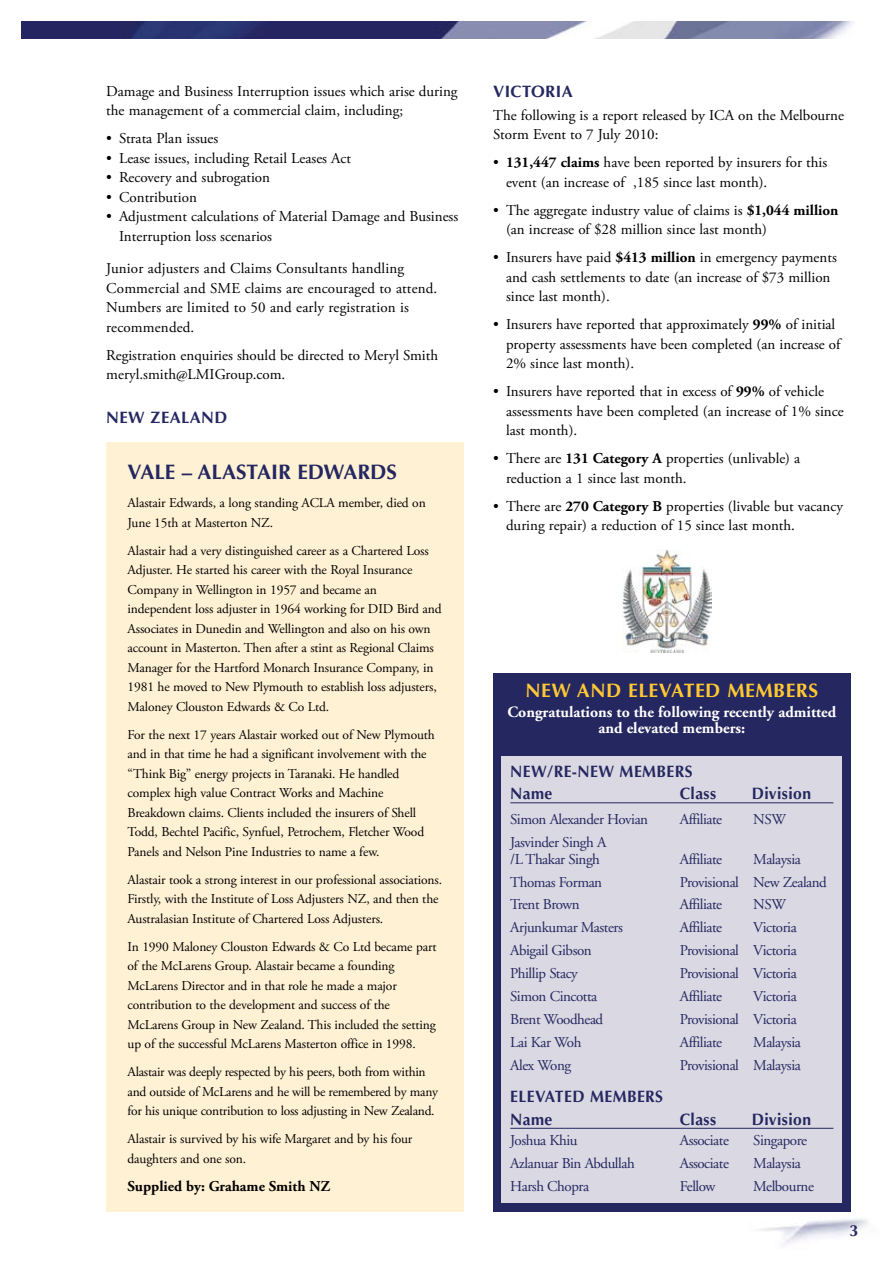
<style>
.page{position:relative;width:893px;height:1263px;background:#fff}
.page>*{position:absolute;margin:0;border:0;box-sizing:border-box;transform-origin:0 0}
.t1{font:700 21px "Optima";color:#242760}
.t2{font:700 19.5px "Optima";letter-spacing:.025em;color:#ffc833}
.t3{font:700 16.5px/22.2px "Optima";letter-spacing:.025em;color:#242760;scale:.95 1}
.t4{font:700 16.5px "Optima";letter-spacing:.025em;color:#242760}
.t5{font:700 16.2px "Optima";color:#242760}
.t6{font:700 15.75px/15.8px "Adobe Garamond";color:#fff;text-align:center}
.t7{font:15px/19.5px "Adobe Garamond Pro";color:#000}
.t8{font:15px/16.5px "Adobe Garamond";letter-spacing:-.03em;color:#242760}
.t9{font:700 15px "Adobe Garamond Pro";color:#000}
.t10{font:13.5px/19.5px "Adobe Garamond Pro";letter-spacing:-.01em;color:#000}
.s1{font-weight:700}
</style>
<div class="page">
<img style="left:759px;top:1218px;width:109px;height:28px">
<img style="left:21px;top:21px;width:833px;height:17px">
<img style="left:623px;top:550px;width:89px;height:103px">
<div style="left:493px;top:674px;width:357px;height:538px;background:#242760"></div>
<div style="left:502px;top:756px;width:340px;height:447px;background:#dad8e2"></div>
<hr style="left:510px;top:802px;width:323px;height:1px;background:#242760">
<hr style="left:510px;top:1128px;width:323px;height:1px;background:#242760">
<div style="left:106px;top:442px;width:357px;height:770px;background:#fff1d4"></div>
<p class="t7" style="left:106px;top:82px;width:353px">Damage and Business Interruption issues which arise during the management of a commercial claim, including;</p>
<p class="t7" style="left:106px;top:129px;width:114px">• Strata Plan issues</p>
<p class="t7" style="left:106px;top:149px;width:246px">• Lease issues, including Retail Leases Act</p>
<p class="t7" style="left:106px;top:168px;width:165px">• Recovery and subrogation</p>
<p class="t7" style="left:106px;top:188px;width:92px">• Contribution</p>
<p class="t7" style="left:119px;top:207px;width:341px;text-indent:-13px">• Adjustment calculations of Material Damage and Business<br>Interruption loss scenarios</p>
<p class="t7" style="left:106px;top:259px;width:333px">Junior adjusters and Claims Consultants handling Commercial and SME claims are encouraged to attend.<br>Numbers are limited to 50 and early registration is recommended.</p>
<p class="t7" style="left:106px;top:346px;width:333px">Registration enquiries should be directed to Meryl Smith meryl.smith@LMIGroup.com.</p>
<p class="t4" style="left:106px;top:408px;width:123px">NEW ZEALAND</p>
<h1 class="t1" style="left:128px;top:460px;width:269px">VALE – ALASTAIR EDWARDS</h1>
<p class="t10" style="left:128px;top:493px;width:300px">Alastair Edwards, a long standing ACLA member, died on<br>June 15th at Masterton NZ.</p>
<p class="t10" style="left:128px;top:541px;width:315px">Alastair had a very distinguished career as a Chartered Loss Adjuster. He started his career with the Royal Insurance Company in Wellington in 1957 and became an independent loss adjuster in 1964 working for DID Bird and Associates in Dunedin and Wellington and also on his own account in Masterton. Then after a stint as Regional Claims Manager for the Hartford Monarch Insurance Company, in 1981 he moved to New Plymouth to establish loss adjusters, Maloney Clouston Edwards &amp; Co Ltd.</p>
<p class="t10" style="left:128px;top:725px;width:309px">For the next 17 years Alastair worked out of New Plymouth and in that time he had a significant involvement with the “Think Big” energy projects in Taranaki. He handled complex high value Contract Works and Machine Breakdown claims. Clients included the insurers of Shell Todd, Bechtel Pacific, Synfuel, Petrochem, Fletcher Wood Panels and Nelson Pine Industries to name a few.</p>
<p class="t10" style="left:128px;top:870px;width:316px">Alastair took a strong interest in our professional associations.<br>Firstly, with the Institute of Loss Adjusters NZ, and then the<br>Australasian Institute of Chartered Loss Adjusters.</p>
<p class="t10" style="left:128px;top:937px;width:311px">In 1990 Maloney Clouston Edwards &amp; Co Ltd became part of the McLarens Group. Alastair became a founding McLarens Director and in that role he made a major contribution to the development and success of the McLarens Group in New Zealand. This included the setting up of the successful McLarens Masterton office in 1998.</p>
<p class="t10" style="left:128px;top:1062px;width:312px">Alastair was deeply respected by his peers, both from within and outside of McLarens and he will be remembered by many for his unique contribution to loss adjusting in New Zealand.</p>
<p class="t10" style="left:128px;top:1129px;width:286px">Alastair is survived by his wife Margaret and by his four daughters and one son.</p>
<p class="t9" style="left:128px;top:1177px;width:204px">Supplied by: Grahame Smith NZ</p>
<p class="t4" style="left:493px;top:82px;width:81px">VICTORIA</p>
<p class="t7" style="left:493px;top:106px;width:352px">The following is a report released by ICA on the Melbourne<br>Storm Event to 7 July 2010:</p>
<p class="t7" style="left:506px;top:153px;width:323px;text-indent:-13px">• <span class="s1">131,447 claims</span> have been reported by insurers for this event (an increase of ,185 since last month).</p>
<p class="t7" style="left:506px;top:201px;width:334px;text-indent:-13px">• The aggregate industry value of claims is <span class="s1">$1,044 million </span>(an increase of $28 million since last month)</p>
<p class="t7" style="left:506px;top:248px;width:332px;text-indent:-13px">• Insurers have paid <span class="s1">$413 million</span> in emergency payments and cash settlements to date (an increase of $73 million since last month).</p>
<p class="t7" style="left:506px;top:315px;width:336px;text-indent:-13px">• Insurers have reported that approximately <span class="s1">99%</span> of initial property assessments have been completed (an increase of<br>2% since last month).</p>
<p class="t7" style="left:506px;top:382px;width:339px;text-indent:-13px">• Insurers have reported that in excess of <span class="s1">99%</span> of vehicle assessments have been completed (an increase of 1% since last month).</p>
<p class="t7" style="left:506px;top:449px;width:296px;text-indent:-13px">• There are <span class="s1">131 Category A</span> properties (unlivable) a reduction a 1 since last month.</p>
<p class="t7" style="left:506px;top:497px;width:338px;text-indent:-13px">• There are <span class="s1">270 Category B</span> properties (livable but vacancy during repair) a reduction of 15 since last month.</p>
<h2 class="t2" style="left:526px;top:679px;width:272px">New AND ElevatED MEMBERS</h2>
<p class="t6" style="left:507px;top:704px;width:330px">Congratulations to the following recently admitted and elevated members:</p>
<p class="t3" style="left:510px;top:760px;width:193px">NEW/RE-NEW Members<br>Name</p>
<p class="t3" style="left:680px;top:783px;width:40px">Class</p>
<p class="t3" style="left:752px;top:783px;width:64px">Division</p>
<p class="t8" style="left:510px;top:812px;width:139px">Simon Alexander Hovian</p>
<p class="t8" style="left:680px;top:812px;width:44px">Affiliate</p>
<p class="t8" style="left:753px;top:812px;width:34px">NSW</p>
<p class="t8" style="left:510px;top:834px;width:98px">Jasvinder Singh A /L Thakar Singh</p>
<p class="t8" style="left:680px;top:851px;width:44px">Affiliate</p>
<p class="t8" style="left:753px;top:851px;width:49px">Malaysia</p>
<p class="t8" style="left:510px;top:874px;width:93px">Thomas Forman</p>
<p class="t8" style="left:680px;top:874px;width:149px">Provisional New Zealand</p>
<p class="t8" style="left:510px;top:897px;width:71px">Trent Brown</p>
<p class="t8" style="left:680px;top:897px;width:44px">Affiliate</p>
<p class="t8" style="left:753px;top:897px;width:34px">NSW</p>
<p class="t8" style="left:510px;top:920px;width:114px">Arjunkumar Masters</p>
<p class="t8" style="left:680px;top:920px;width:44px">Affiliate</p>
<p class="t8" style="left:753px;top:920px;width:45px">Victoria</p>
<p class="t8" style="left:510px;top:942px;width:83px">Abigail Gibson</p>
<p class="t8" style="left:680px;top:942px;width:118px">Provisional Victoria</p>
<p class="t8" style="left:510px;top:965px;width:69px">Phillip Stacy</p>
<p class="t8" style="left:680px;top:965px;width:118px">Provisional Victoria</p>
<p class="t8" style="left:510px;top:988px;width:88px">Simon Cincotta</p>
<p class="t8" style="left:680px;top:988px;width:44px">Affiliate</p>
<p class="t8" style="left:753px;top:988px;width:45px">Victoria</p>
<p class="t8" style="left:510px;top:1011px;width:94px">Brent Woodhead</p>
<p class="t8" style="left:680px;top:1011px;width:118px">Provisional Victoria</p>
<p class="t8" style="left:510px;top:1034px;width:73px">Lai Kar Woh</p>
<p class="t8" style="left:680px;top:1034px;width:44px">Affiliate</p>
<p class="t8" style="left:753px;top:1034px;width:49px">Malaysia</p>
<p class="t8" style="left:510px;top:1057px;width:62px">Alex Wong</p>
<p class="t8" style="left:680px;top:1057px;width:123px">Provisional Malaysia</p>
<p class="t3" style="left:510px;top:1086px;width:162px">Elevated Members<br>Name</p>
<p class="t3" style="left:680px;top:1108px;width:40px">Class</p>
<p class="t3" style="left:752px;top:1108px;width:64px">Division</p>
<p class="t8" style="left:510px;top:1133px;width:69px">Joshua Khiu</p>
<p class="t8" style="left:680px;top:1133px;width:51px">Associate</p>
<p class="t8" style="left:753px;top:1133px;width:55px">Singapore</p>
<p class="t8" style="left:510px;top:1156px;width:126px">Azlanuar Bin Abdullah</p>
<p class="t8" style="left:680px;top:1156px;width:51px">Associate</p>
<p class="t8" style="left:753px;top:1156px;width:49px">Malaysia</p>
<p class="t8" style="left:510px;top:1178px;width:80px">Harsh Chopra</p>
<p class="t8" style="left:680px;top:1178px;width:37px">Fellow</p>
<p class="t8" style="left:753px;top:1178px;width:62px">Melbourne</p>
<p class="t5" style="left:849px;top:1221px;width:10px">3</p>
</div>
